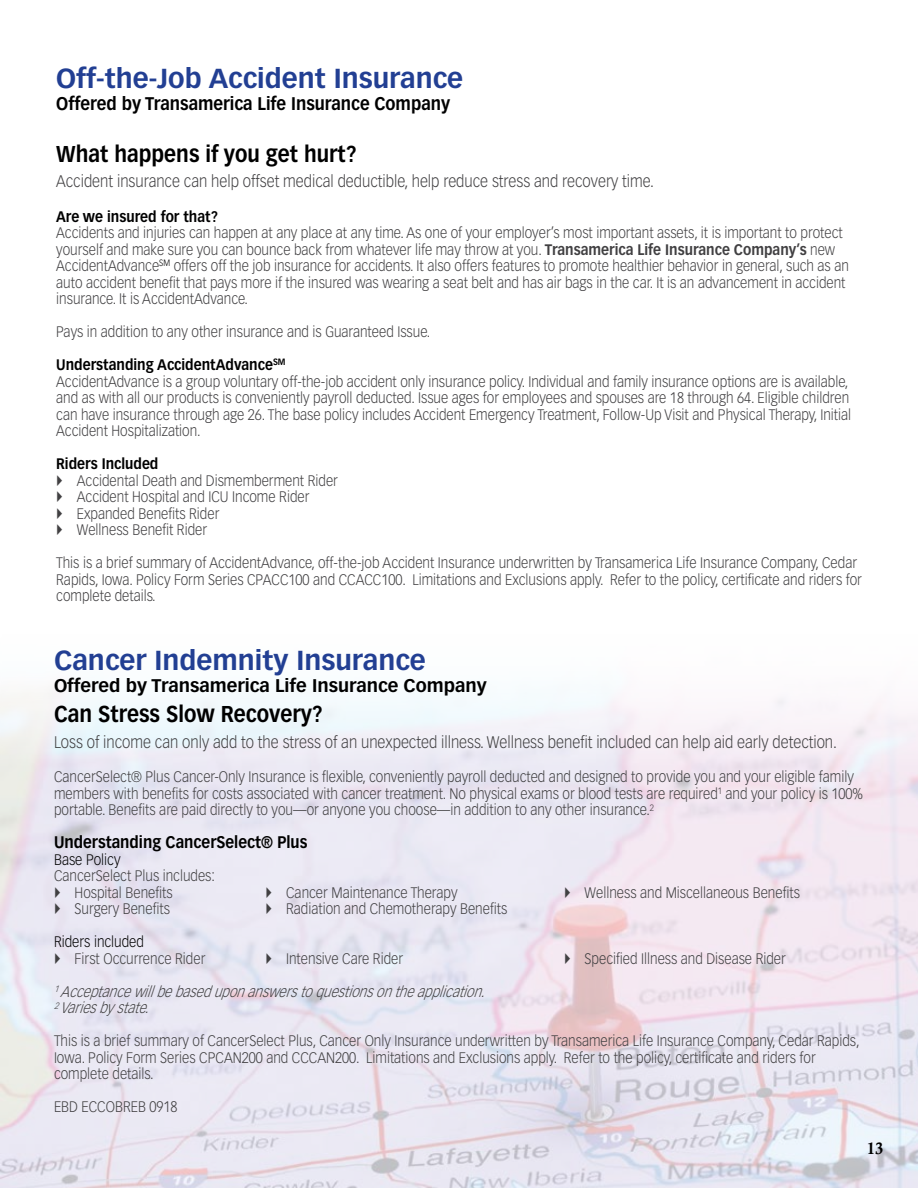
<style>
.page{position:relative;width:918px;height:1188px;background:#fff}
.page>*{position:absolute;margin:0;border:0;box-sizing:border-box;transform-origin:0 0}
.t1{font:700 27px "Vectora LT Pro";color:#223f93}
.t2{font:700 22.5px "Vectora LT Pro";color:#000;scale:.9 1}
.t3{font:700 18px "Vectora LT Pro";color:#000}
.t4{font:700 18px "Vectora LT Pro";color:#000;scale:.91 1}
.t5{font:300 16.5px "Vectora LT Pro";color:#414042;scale:.9 1}
.t6{font:700 16.5px "Vectora LT Pro";color:#000;scale:.9 1}
.t7{font:16.5px "Calis MT Bol";color:#000}
.t8{font:300 15px/16.5px "Vectora LT Pro";color:#414042;scale:.9 1}
.t9{font:italic 300 15px/16.5px "Vectora LT Pro";color:#414042;scale:.9 1}
.t10{font:700 15px "Vectora LT Pro";color:#000;scale:.9 1}
.t11{font:300 15px "Vectora LT Pro";color:#000;scale:.9 1}
.s1{font-weight:700}
.s2{font-weight:700;color:#000}
</style>
<div class="page">
<img style="left:0;top:692px;width:918px;height:496px">
<svg style="left:565px;top:887px;width:5px;height:11px"></svg>
<svg style="left:55px;top:887px;width:5px;height:27px"></svg>
<svg style="left:267px;top:887px;width:5px;height:27px"></svg>
<svg style="left:55px;top:953px;width:5px;height:11px"></svg>
<svg style="left:267px;top:953px;width:5px;height:11px"></svg>
<svg style="left:565px;top:953px;width:5px;height:11px"></svg>
<h1 class="t1" style="left:56px;top:62px;width:408px">Off-the-Job Accident Insurance</h1>
<p class="t4" style="left:56px;top:93px;width:434px">Offered by Transamerica Life Insurance Company</p>
<h2 class="t2" style="left:56px;top:140px;width:335px">What happens if you get hurt?</h2>
<p class="t5" style="left:56px;top:171px;width:666px">Accident insurance can help offset medical deductible, help reduce stress and recovery time.</p>
<p class="t10" style="left:56px;top:207px;width:181px">Are we insured for that?</p>
<p class="t8" style="left:56px;top:225px;width:882px">Accidents and injuries can happen at any place at any time. As one of your employer’s most important assets, it is important to protect yourself and make sure you can bounce back from whatever life may throw at you. <span class="s1">Transamerica Life Insurance Company’s</span> new AccidentAdvance<sup>SM</sup> offers off the job insurance for accidents. It also offers features to promote healthier behavior in general, such as an auto accident benefit that pays more if the insured was wearing a seat belt and has air bags in the car. It is an advancement in accident insurance. It is AccidentAdvance.</p>
<p class="t8" style="left:56px;top:324px;width:417px">Pays in addition to any other insurance and is Guaranteed Issue.</p>
<p class="t8" style="left:56px;top:357px;width:885px"><span class="s2">Understanding AccidentAdvance</span><sup>SM<br></sup>AccidentAdvance is a group voluntary off-the-job accident only insurance policy. Individual and family insurance options are is available, and as with all our products is conveniently payroll deducted. Issue ages for employees and spouses are 18 through 64. Eligible children can have insurance through age 26. The base policy includes Accident Emergency Treatment, Follow-Up Visit and Physical Therapy, Initial Accident Hospitalization.</p>
<p class="t10" style="left:56px;top:455px;width:115px">Riders Included</p>
<p class="t8" style="left:77px;top:472px;width:292px">Accidental Death and Dismemberment Rider<br>Accident Hospital and ICU Income Rider<br>Expanded Benefits Rider<br>Wellness Benefit Rider</p>
<p class="t8" style="left:56px;top:555px;width:897px">This is a brief summary of AccidentAdvance, off-the-job Accident Insurance underwritten by Transamerica Life Insurance Company, Cedar<br>Rapids, Iowa. Policy Form Series CPACC100 and CCACC100. Limitations and Exclusions apply. Refer to the policy, certificate and riders for complete details.</p>
<h1 class="t1" style="left:54px;top:644px;width:373px">Cancer Indemnity Insurance</h1>
<p class="t3" style="left:54px;top:675px;width:434px">Offered by Transamerica Life Insurance Company</p>
<h2 class="t2" style="left:54px;top:701px;width:300px">Can Stress Slow Recovery?</h2>
<p class="t5" style="left:54px;top:732px;width:872px">Loss of income can only add to the stress of an unexpected illness. Wellness benefit included can help aid early detection.</p>
<p class="t8" style="left:54px;top:769px;width:900px">CancerSelect® Plus Cancer-Only Insurance is flexible, conveniently payroll deducted and designed to provide you and your eligible family members with benefits for costs associated with cancer treatment. No physical exams or blood tests are required<sup>1</sup> and your policy is 100% portable. Benefits are paid directly to you—or anyone you choose—in addition to any other insurance.<sup>2</sup></p>
<p class="t6" style="left:54px;top:832px;width:283px">Understanding CancerSelect® Plus</p>
<p class="t11" style="left:54px;top:851px;width:75px">Base Policy</p>
<p class="t8" style="left:75px;top:868px;width:158px;text-indent:-21px">CancerSelect Plus includes:<br>Hospital Benefits</p>
<p class="t8" style="left:286px;top:884px;width:192px">Cancer Maintenance Therapy</p>
<p class="t8" style="left:585px;top:884px;width:241px">Wellness and Miscellaneous Benefits</p>
<p class="t8" style="left:75px;top:901px;width:107px">Surgery Benefits</p>
<p class="t8" style="left:286px;top:901px;width:247px">Radiation and Chemotherapy Benefits</p>
<p class="t11" style="left:54px;top:933px;width:102px">Riders included</p>
<p class="t8" style="left:75px;top:950px;width:147px">First Occurrence Rider</p>
<p class="t8" style="left:286px;top:950px;width:132px">Intensive Care Rider</p>
<p class="t8" style="left:585px;top:950px;width:225px">Specified Illness and Disease Rider</p>
<p class="t9" style="left:54px;top:983px;width:486px"><sup>1</sup>Acceptancewillbebaseduponanswerstoquestionsontheapplication.<br><sup>2</sup>Variesbystate.</p>
<p class="t8" style="left:54px;top:1033px;width:897px">This is a brief summary of CancerSelect Plus, Cancer Only Insurance underwritten by Transamerica Life Insurance Company, Cedar Rapids,<br>Iowa. Policy Form Series CPCAN200 and CCCAN200. Limitations and Exclusions apply. Refer to the policy, certificate and riders for complete details.</p>
<p class="t8" style="left:54px;top:1099px;width:139px">EBD ECCOBREB 0918</p>
<p class="t7" style="left:867px;top:1139px;width:18px">13</p>
</div>
